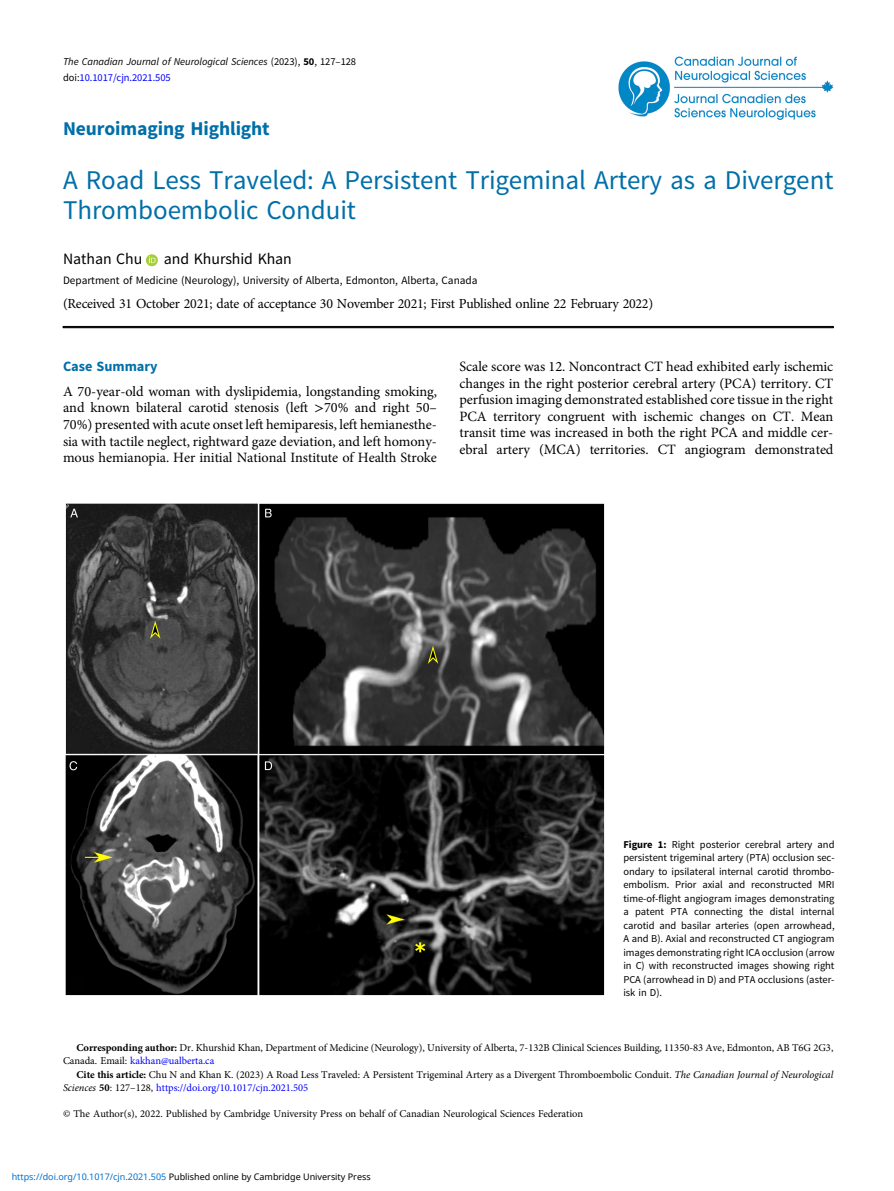
<style>
.page{position:relative;width:894px;height:1191px;background:#fff}
.page>*{position:absolute;margin:0;border:0;box-sizing:border-box;transform-origin:0 0}
.t1{font:27px/30px "Adv OT0 e 40 dc 65";color:#006fa8}
.t2{font:19.5px "Adv O Ta 42 dc 7 d 3.B";color:#006fa8}
.t3{font:15.75px "Adv OT0 e 40 dc 65";color:#000}
.t4{font:14.25px/16.5px "Adv OT1 ef 757 c 0";color:#000;text-align:justify}
.t5{font:14.25px "Adv O Ta 42 dc 7 d 3.B";color:#006fa8}
.t6{font:13.8px "Adv OT1 ef 757 c 0";letter-spacing:-.015em;color:#000}
.t7{font:11.25px "Adv OT0 e 40 dc 65";color:#000}
.t8{font:10.5px/13.5px "Adv OT1 ef 757 c 0";color:#000}
.t9{font:10.5px/13.5px "Adv OT0 e 40 dc 65";color:#000;text-align:justify}
.t10{font:10.5px "Adv O Tcabc 3928.I";color:#000}
.t11{font:10.5px "Adv OT0 e 40 dc 65";color:#00f}
.t12{font:9px "Noto Sans";color:#000}
.s1{font-family:"Adv OT0 e 40 dc 65"}
.s2{font-family:"Adv O Ta 42 dc 7 d 3.B"}
.s3{color:#000}
.s4{font-family:"Adv OT8608 a 8 d 1"}
.s5{font-style:inherit}
.s6{font-family:"Adv O Tb 65 e 897 d.B"}
.s7{color:#00f}
.s8{font-family:"Adv OT7 d 6 df 7 ab.I"}
.s9{color:#0172cf}
</style>
<div class="page">
<svg style="left:146px;top:254px;width:12px;height:12px"></svg>
<svg style="left:149px;top:256px;width:6px;height:7px"></svg>
<hr style="left:63px;top:326px;width:770px;height:1px;background:#000">
<img style="left:65px;top:503px;width:540px;height:492px">
<img style="left:618px;top:57px;width:214px;height:62px">
<p class="t10" style="left:63px;top:57px;width:294px">The Canadian Journal of Neurological Sciences <span class="s1">(2023),</span> <span class="s2">50</span><span class="s1">, 127</span><span class="s1">–</span><span class="s1">128</span></p>
<p class="t11" style="left:63px;top:74px;width:109px"><span class="s3">doi:</span>10.1017/cjn.2021.505</p>
<h2 class="t2" style="left:63px;top:121px;width:208px">Neuroimaging Highlight</h2>
<h1 class="t1" style="left:63px;top:167px;width:771px">A Road Less Traveled: A Persistent Trigeminal Artery as a Divergent<br>Thromboembolic Conduit</h1>
<p class="t3" style="left:63px;top:253px;width:81px">Nathan Chu</p>
<p class="t3" style="left:164px;top:253px;width:129px">and Khurshid Khan</p>
<p class="t7" style="left:63px;top:276px;width:415px">Department of Medicine (Neurology), University of Alberta, Edmonton, Alberta, Canada</p>
<p class="t6" style="left:63px;top:298px;width:591px">(Received 31 October 2021; date of acceptance 30 November 2021; First Published online 22 February 2022)</p>
<p class="t5" style="left:63px;top:361px;width:96px">Case Summary</p>
<p class="t4" style="left:63px;top:384px;width:375px">A 70-year-old woman with dyslipidemia, longstanding smoking, and known bilateral carotid stenosis (left <span class="s4">&gt;</span>70% and right 50<span class="s5">– </span>70%) presented with acute onset left hemiparesis, left hemianesthe&shy;sia with tactile neglect, rightward gaze deviation, and left homony&shy;mous hemianopia. Her initial National Institute of Health Stroke</p>
<p class="t4" style="left:459px;top:359px;width:375px">Scale score was 12. Noncontract CT head exhibited early ischemic changes in the right posterior cerebral artery (PCA) territory. CT perfusion imaging demonstrated established core tissue in the right PCA territory congruent with ischemic changes on CT. Mean transit time was increased in both the right PCA and middle cer&shy;ebral artery (MCA) territories. CT angiogram demonstrated</p>
<p class="t9" style="left:623px;top:838px;width:212px"><span class="s2">Figure 1:</span> Right posterior cerebral artery and persistent trigeminal artery (PTA) occlusion sec&shy;ondary to ipsilateral internal carotid thrombo&shy;embolism. Prior axial and reconstructed MRI time-of-flight angiogram images demonstrating a patent PTA connecting the distal internal carotid and basilar arteries (open arrowhead, A and B). Axial and reconstructed CT angiogram images demonstrating right ICA occlusion (arrow in C) with reconstructed images showing right PCA (arrowhead in D) and PTA occlusions (aster&shy;isk in D).</p>
<p class="t8" style="left:63px;top:1041px;width:771px;text-indent:14px"><span class="s6">Corresponding author:</span> Dr. Khurshid Khan, Department of Medicine (Neurology), University of Alberta, 7-132B Clinical Sciences Building, 11350-83 Ave, Edmonton, AB T6G 2G3,<br>Canada. Email: <span class="s7">kakhan@ualberta.ca</span></p>
<p class="t8" style="left:63px;top:1068px;width:771px;text-indent:14px"><span class="s6">Cite this article:</span> Chu N and Khan K. (2023) A Road Less Traveled: A Persistent Trigeminal Artery as a Divergent Thromboembolic Conduit. <span class="s8">The Canadian Journal of Neurological<br>Sciences</span> <span class="s6">50</span>: 127<span class="s5">–</span>128, <span class="s7">https://doi.org/10.1017/cjn.2021.505</span></p>
<p class="t8" style="left:63px;top:1107px;width:521px">© The Author(s), 2022. Published by Cambridge University Press on behalf of Canadian Neurological Sciences Federation</p>
<p class="t12" style="left:12px;top:1170px;width:360px"><span class="s9">https://doi.org/10.1017/cjn.2021.505</span> Published online by Cambridge University Press</p>
</div>
